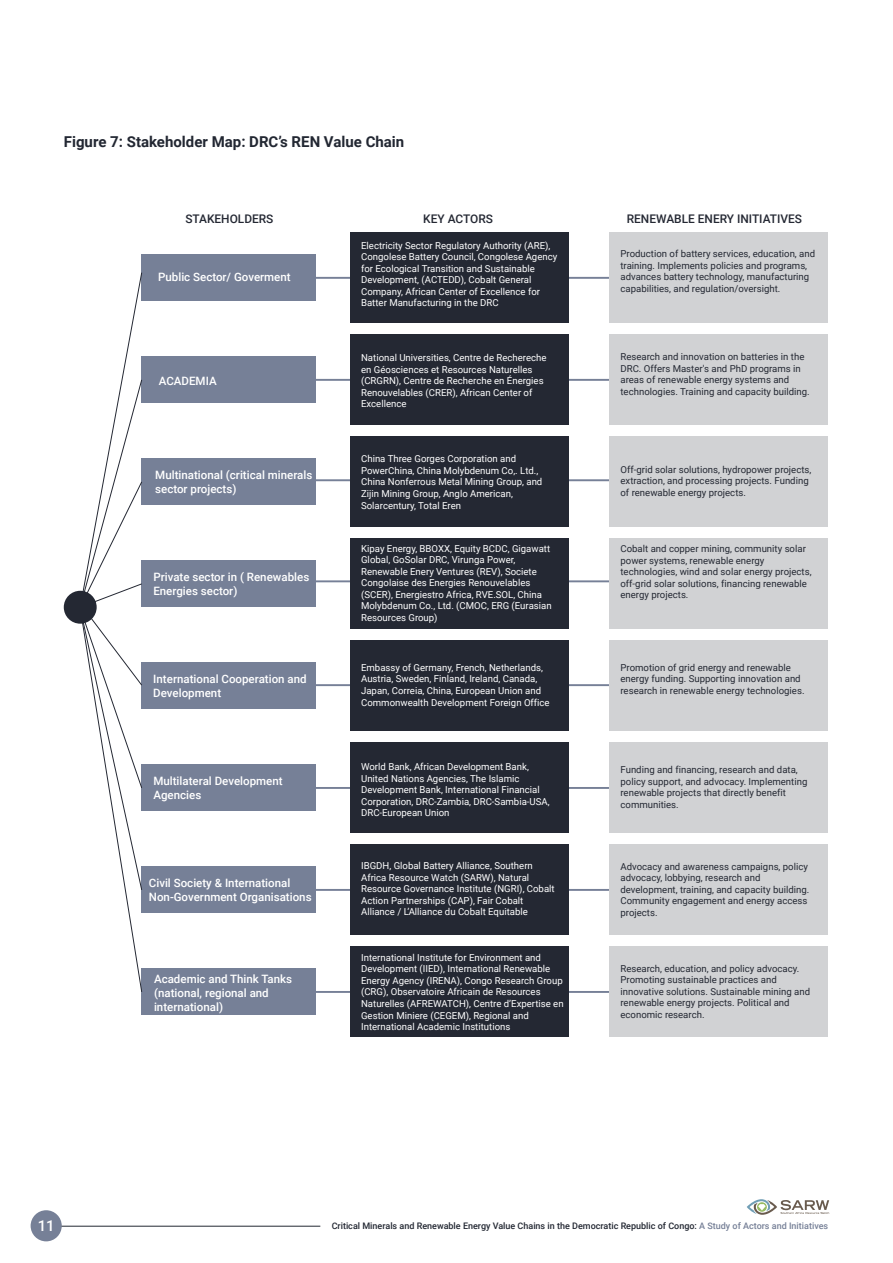
<style>
.page{position:relative;width:893px;height:1263px;background:#fff}
.page>*{position:absolute;margin:0;border:0;box-sizing:border-box;transform-origin:0 0}
.t1{font:700 15px "Roboto";color:#222732}
.t2{font:500 15px "Roboto";color:#fff}
.t3{font:500 11.85px "Roboto";color:#242833}
.t4{font:500 11.55px/13.8px "Roboto";color:#fff}
.t5{font:9.6px/11.6px "Roboto";color:#fff}
.t6{font:9.6px/11.6px "Roboto";color:#242833}
.t7{font:500 9px "Roboto";color:#222732}
.s1{color:#768097}
</style>
<div class="page">
<hr style="left:35px;top:1226px;width:285px;height:1px;background:#222732">
<svg style="left:747px;top:1199px;width:82px;height:16px"></svg>
<div style="left:31px;top:1210px;width:31px;height:31px;background:#768097;border-radius:50%"></div>
<hr style="left:267px;top:277px;width:343px;height:2px;background:#768097">
<div style="left:351px;top:232px;width:218px;height:91px;background:#242833"></div>
<div style="left:610px;top:232px;width:218px;height:91px;background:#d1d2d4"></div>
<div style="left:142px;top:254px;width:174px;height:47px;background:#768097"></div>
<hr style="left:267px;top:379px;width:343px;height:2px;background:#768097">
<div style="left:351px;top:334px;width:218px;height:91px;background:#242833"></div>
<div style="left:610px;top:334px;width:218px;height:91px;background:#d1d2d4"></div>
<div style="left:142px;top:356px;width:174px;height:47px;background:#768097"></div>
<hr style="left:267px;top:479px;width:343px;height:2px;background:#768097">
<div style="left:351px;top:436px;width:218px;height:91px;background:#242833"></div>
<div style="left:610px;top:436px;width:218px;height:91px;background:#d1d2d4"></div>
<div style="left:142px;top:458px;width:174px;height:47px;background:#768097"></div>
<hr style="left:267px;top:580px;width:343px;height:2px;background:#768097">
<div style="left:351px;top:538px;width:218px;height:91px;background:#242833"></div>
<div style="left:610px;top:538px;width:218px;height:91px;background:#d1d2d4"></div>
<div style="left:142px;top:560px;width:174px;height:47px;background:#768097"></div>
<hr style="left:267px;top:684px;width:343px;height:2px;background:#768097">
<div style="left:351px;top:640px;width:218px;height:91px;background:#242833"></div>
<div style="left:610px;top:640px;width:218px;height:91px;background:#d1d2d4"></div>
<div style="left:142px;top:662px;width:174px;height:47px;background:#768097"></div>
<hr style="left:267px;top:787px;width:343px;height:2px;background:#768097">
<div style="left:351px;top:742px;width:218px;height:91px;background:#242833"></div>
<div style="left:610px;top:742px;width:218px;height:91px;background:#d1d2d4"></div>
<div style="left:142px;top:764px;width:174px;height:47px;background:#768097"></div>
<hr style="left:267px;top:991px;width:343px;height:2px;background:#768097">
<div style="left:351px;top:946px;width:218px;height:91px;background:#242833"></div>
<div style="left:610px;top:946px;width:218px;height:91px;background:#d1d2d4"></div>
<div style="left:142px;top:968px;width:174px;height:47px;background:#768097"></div>
<hr style="left:267px;top:889px;width:343px;height:2px;background:#768097">
<div style="left:351px;top:844px;width:218px;height:91px;background:#242833"></div>
<div style="left:610px;top:844px;width:218px;height:91px;background:#d1d2d4"></div>
<div style="left:142px;top:866px;width:174px;height:47px;background:#768097"></div>
<div style="left:64px;top:591px;width:33px;height:33px;background:#242833;border-radius:50%"></div>
<svg style="left:75px;top:272px;width:68px;height:721px"></svg>
<p class="t1" style="left:64px;top:131px;width:342px">Figure 7: Stakeholder Map: DRC’s REN Value Chain</p>
<p class="t3" style="left:185px;top:210px;width:89px">STAKEHOLDERS</p>
<p class="t3" style="left:423px;top:210px;width:71px">KEY ACTORS</p>
<p class="t3" style="left:627px;top:210px;width:177px">RENEWABLE ENERY INITIATIVES</p>
<p class="t4" style="left:158px;top:270px;width:134px">Public Sector/ Goverment</p>
<p class="t4" style="left:159px;top:374px;width:59px">ACADEMIA</p>
<p class="t5" style="left:361px;top:239px;width:198px">Electricity Sector Regulatory Authority (ARE), Congolese Battery Council, Congolese Agency for Ecological Transition and Sustainable Development, (ACTEDD), Cobalt General Company, African Center of Excellence for Batter Manufacturing in the DRC</p>
<p class="t6" style="left:620px;top:248px;width:196px">Production of battery services, education, and training. Implements policies and programs, advances battery technology, manufacturing capabilities, and regulation/oversight.</p>
<p class="t5" style="left:361px;top:352px;width:187px">National Universities, Centre de Rechereche en Géosciences et Resources Naturelles (CRGRN), Centre de Recherche en Énergies Renouvelables (CRER), African Center of Excellence</p>
<p class="t6" style="left:620px;top:351px;width:191px">Research and innovation on batteries in the DRC. Offers Master's and PhD programs in areas of renewable energy systems and technologies. Training and capacity building.</p>
<p class="t5" style="left:361px;top:453px;width:183px">China Three Gorges Corporation and PowerChina, China Molybdenum Co,. Ltd., China Nonferrous Metal Mining Group, and Zijin Mining Group, Anglo American, Solarcentury, Total Eren</p>
<p class="t4" style="left:155px;top:467px;width:159px">Multinational (critical minerals sector projects)</p>
<p class="t6" style="left:620px;top:463px;width:192px">Off-grid solar solutions, hydropower projects, extraction, and processing projects. Funding of renewable energy projects.</p>
<p class="t4" style="left:153px;top:569px;width:157px">Private sector in ( Renewables<br>Energies sector)</p>
<p class="t5" style="left:361px;top:542px;width:192px">Kipay Energy, BBOXX, Equity BCDC, Gigawatt Global, GoSolar DRC, Virunga Power, Renewable Enery Ventures (REV), Societe Congolaise des Energies Renouvelables (SCER), Energiestro Africa, RVE.SOL, China Molybdenum Co., Ltd. (CMOC, ERG (Eurasian Resources Group)</p>
<p class="t6" style="left:620px;top:543px;width:193px">Cobalt and copper mining, community solar power systems, renewable energy technologies, wind and solar energy projects, off-grid solar solutions, financing renewable energy projects.</p>
<p class="t4" style="left:153px;top:671px;width:155px">International Cooperation and<br>Development</p>
<p class="t6" style="left:620px;top:661px;width:186px">Promotion of grid energy and renewable energy funding. Supporting innovation and research in renewable energy technologies.</p>
<p class="t5" style="left:361px;top:661px;width:190px">Embassy of Germany, French, Netherlands, Austria, Sweden, Finland, Ireland, Canada, Japan, Correia, China, European Union and Commonwealth Development Foreign Office</p>
<p class="t5" style="left:361px;top:761px;width:190px">World Bank, African Development Bank, United Nations Agencies, The Islamic Development Bank, International Financial Corporation, DRC-Zambia, DRC-Sambia-USA, DRC-European Union</p>
<p class="t4" style="left:153px;top:773px;width:131px">Multilateral Development<br>Agencies</p>
<p class="t6" style="left:620px;top:763px;width:188px">Funding and financing, research and data, policy support, and advocacy. Implementing renewable projects that directly benefit communities.</p>
<p class="t4" style="left:149px;top:875px;width:164px">Civil Society &amp; International<br>Non-Government Organisations</p>
<p class="t5" style="left:361px;top:859px;width:195px">IBGDH, Global Battery Alliance, Southern Africa Resource Watch (SARW), Natural Resource Governance Institute (NGRI), Cobalt Action Partnerships (CAP), Fair Cobalt Alliance / L’Alliance du Cobalt Equitable</p>
<p class="t6" style="left:620px;top:860px;width:190px">Advocacy and awareness campaigns, policy advocacy, lobbying, research and development, training, and capacity building.<br>Community engagement and energy access projects.</p>
<p class="t5" style="left:361px;top:951px;width:204px">International Institute for Environment and Development (IIED), International Renewable Energy Agency (IRENA), Congo Research Group (CRG), Observatoire Africain de Resources Naturelles (AFREWATCH), Centre d’Expertise en Gestion Miniere (CEGEM), Regional and International Academic Institutions</p>
<p class="t4" style="left:154px;top:971px;width:140px">Academic and Think Tanks (national, regional and international)</p>
<p class="t6" style="left:620px;top:962px;width:191px">Research, education, and policy advocacy.<br>Promoting sustainable practices and innovative solutions. Sustainable mining and renewable energy projects. Political and economic research.</p>
<h1 class="t2" style="left:38px;top:1215px;width:19px">11</h1>
<p class="t7" style="left:332px;top:1220px;width:498px">Critical Minerals and Renewable Energy Value Chains in the Democratic Republic of Congo: <span class="s1">A Study of Actors and Initiatives</span></p>
</div>
